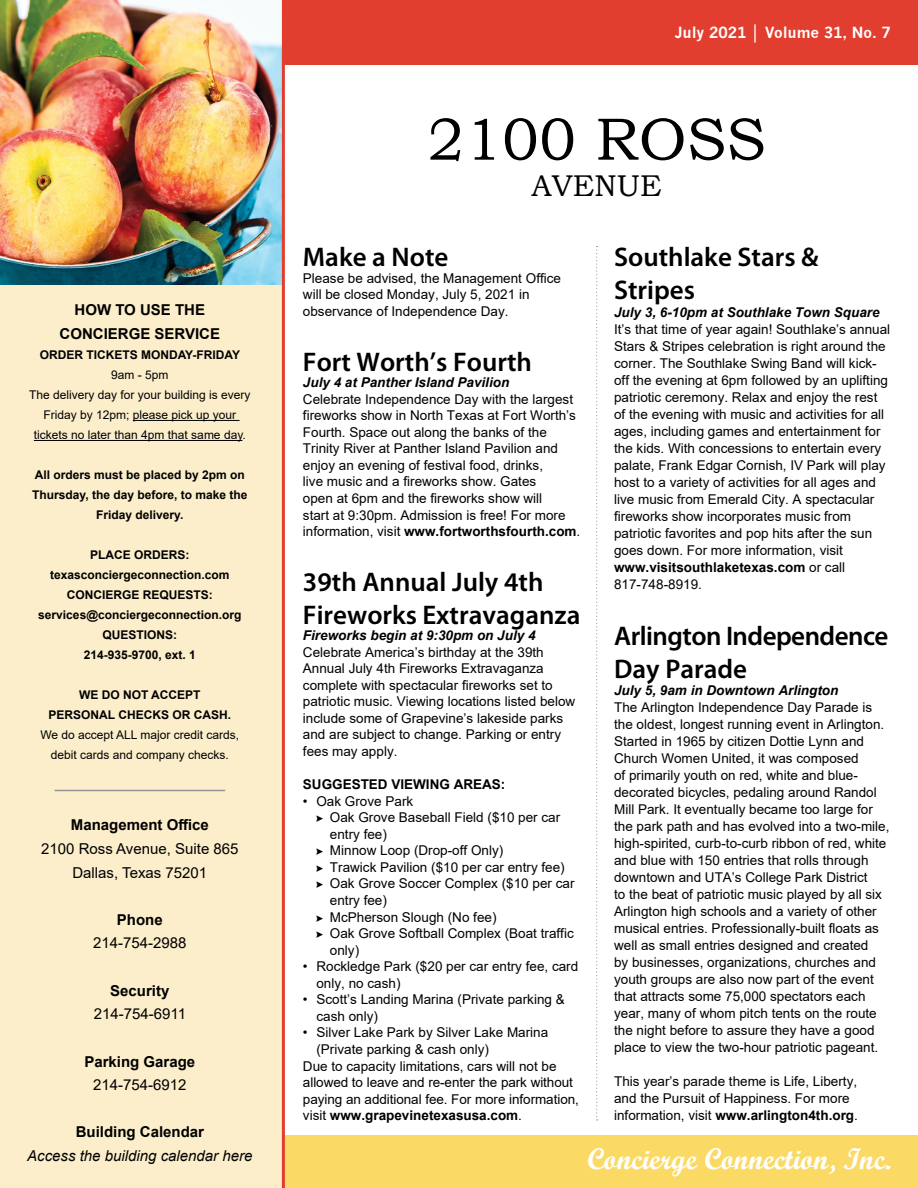
<style>
.page{position:relative;width:918px;height:1188px;background:#fff}
.page>*{position:absolute;margin:0;border:0;box-sizing:border-box;transform-origin:0 0}
.t1{font:60px "Bookman Old Style";color:#000}
.t2{font:30px "Script MT Bold";color:#fff}
.t3{font:30px "Bookman Old Style";color:#000}
.t4{font:600 27px/32.7px "Myriad Pro";color:#000}
.t5{font:600 27px/33.3px "Myriad Pro";letter-spacing:-.02em;color:#000}
.t6{font:700 15px/23.7px "Arial";color:#000;text-align:center}
.t7{font:15px/23.7px "Arial";color:#000;text-align:center}
.t8{font:italic 15px "Arial";color:#000}
.t9{font:700 15px "News Gothic";color:#fff}
.t10{font:13.5px/17px "Arial";color:#000}
.t11{font:italic 700 13.5px "Arial";color:#000}
.t12{font:700 13.5px "Arial";color:#000}
.t13{font:700 12px/20px "Arial";color:#000;text-align:center}
.t14{font:12px/20px "Arial";color:#000;text-align:center}
.s1{font-family:"Arial";font-weight:400}
.s2{font-weight:700}
.s3{font-weight:400}
</style>
<div class="page">
<div style="left:225px;top:1135px;width:693px;height:53px;background:#fbd965"></div>
<div style="left:0;top:0;width:918px;height:65px;background:#e23e30"></div>
<div style="left:0;top:0;width:283px;height:1188px;background:#fceecb"></div>
<img style="left:0;top:0;width:282px;height:284px">
<hr style="left:282px;top:0;width:3px;height:1188px;background:#e23e30">
<hr style="left:133px;top:420px;width:107px;height:1px;background:#000">
<hr style="left:34px;top:440px;width:208px;height:1px;background:#000">
<hr style="left:55px;top:790px;width:170px;height:1px;background:#939598">
<svg style="left:596px;top:246px;width:2px;height:874px"></svg>
<p class="t6" style="left:60px;top:299px;width:162px">HOW TO USE THE<br>CONCIERGE SERVICE</p>
<p class="t13" style="left:40px;top:345px;width:202px">ORDER TICKETS MONDAY-FRIDAY</p>
<p class="t14" style="left:29px;top:365px;width:223px">9am - 5pm<br>The delivery day for your building is every<br>Friday by 12pm; please pick up your tickets no later than 4pm that same day.</p>
<p class="t13" style="left:32px;top:465px;width:217px">All orders must be placed by 2pm on<br>Thursday, the day before, to make the<br>Friday delivery.</p>
<p class="t13" style="left:38px;top:545px;width:205px">PLACE ORDERS: texasconciergeconnection.com<br>CONCIERGE REQUESTS: services@conciergeconnection.org<br>QUESTIONS:<br>214-935-9700, ext. 1</p>
<p class="t13" style="left:49px;top:685px;width:184px">WE DO NOT ACCEPT<br>PERSONAL CHECKS OR CASH.</p>
<p class="t14" style="left:40px;top:725px;width:200px">We do accept ALL major credit cards, debit cards and company checks.</p>
<p class="t6" style="left:71px;top:813px;width:139px">Management Office</p>
<p class="t7" style="left:41px;top:837px;width:199px">2100 Ross Avenue, Suite 865<br>Dallas, Texas 75201</p>
<p class="t6" style="left:117px;top:908px;width:47px">Phone</p>
<p class="t7" style="left:93px;top:931px;width:95px">214-754-2988</p>
<p class="t6" style="left:110px;top:979px;width:61px">Security</p>
<p class="t7" style="left:94px;top:1002px;width:94px">214-754-6911</p>
<p class="t6" style="left:84px;top:1050px;width:112px">Parking Garage</p>
<p class="t7" style="left:93px;top:1073px;width:95px">214-754-6912</p>
<p class="t6" style="left:76px;top:1120px;width:130px">Building Calendar</p>
<p class="t8" style="left:27px;top:1146px;width:227px">Access the building calendar here</p>
<p class="t9" style="left:675px;top:24px;width:218px">July 2021 <span class="s1">│</span> Volume 31, No. 7</p>
<h1 class="t1" style="left:427px;top:100px;width:340px">2100 ROSS</h1>
<h2 class="t3" style="left:532px;top:166px;width:132px">AVENUE</h2>
<h3 class="t4" style="left:303px;top:240px;width:147px">Make a Note</h3>
<p class="t10" style="left:303px;top:270px;width:260px;line-height:16.5px">Please be advised, the Management Office will be closed Monday, July 5, 2021 in observance of Independence Day.</p>
<h3 class="t4" style="left:303px;top:345px;width:230px">Fort Worth’s Fourth</h3>
<p class="t11" style="left:303px;top:373px;width:208px">July 4 at Panther Island Pavilion</p>
<p class="t10" style="left:303px;top:391px;width:279px;line-height:16.5px">Celebrate Independence Day with the largest fireworks show in North Texas at Fort Worth’s Fourth. Space out along the banks of the Trinity River at Panther Island Pavilion and enjoy an evening of festival food, drinks,<br>live music and a fireworks show. Gates<br>open at 6pm and the fireworks show will<br>start at 9:30pm. Admission is free! For more information, visit <span class="s2">www.fortworthsfourth.com</span>.</p>
<h3 class="t4" style="left:303px;top:565px;width:279px">39th Annual July 4th<br>Fireworks Extravaganza</h3>
<p class="t11" style="left:303px;top:626px;width:234px">Fireworks begin at 9:30pm on July 4</p>
<p class="t10" style="left:303px;top:644px;width:274px;line-height:16.5px">Celebrate America’s birthday at the 39th Annual July 4th Fireworks Extravaganza complete with spectacular fireworks set to patriotic music. Viewing locations listed below include some of Grapevine’s lakeside parks and are subject to change. Parking or entry fees may apply.</p>
<p class="t12" style="left:303px;top:775px;width:204px">SUGGESTED VIEWING AREAS:</p>
<p class="t10" style="left:330px;top:793px;width:246px;line-height:16.5px;text-indent:-27px">• Oak Grove Park<br>Oak Grove Baseball Field ($10 per car entry fee)<br>Minnow Loop (Drop-off Only)<br>Trawick Pavilion ($10 per car entry fee)<br>Oak Grove Soccer Complex ($10 per car entry fee)<br>McPherson Slough (No fee)<br>Oak Grove Softball Complex (Boat traffic only)</p>
<p class="t10" style="left:316px;top:958px;width:263px;line-height:16.5px;text-indent:-14px">• Rockledge Park ($20 per car entry fee, card only, no cash)</p>
<p class="t10" style="left:316px;top:991px;width:250px;line-height:16.5px;text-indent:-14px">• Scott’s Landing Marina (Private parking &amp; cash only)</p>
<p class="t10" style="left:303px;top:1024px;width:247px">• Silver Lake Park by Silver Lake Marina</p>
<p class="t10" style="left:316px;top:1041px;width:174px">(Private parking &amp; cash only)</p>
<p class="t10" style="left:303px;top:1057px;width:255px">Due to capacity limitations, cars will not be</p>
<p class="t10" style="left:303px;top:1074px;width:272px">allowed to leave and re-enter the park without</p>
<p class="t10" style="left:303px;top:1090px;width:278px">paying an additional fee. For more information,</p>
<p class="t12" style="left:303px;top:1106px;width:221px"><span class="s3">visit</span> www.grapevinetexasusa.com<span class="s3">.</span></p>
<h3 class="t4" style="left:614px;top:240px;width:206px;line-height:33.3px">Southlake Stars &amp;<br>Stripes</h3>
<p class="t11" style="left:614px;top:303px;width:267px">July 3, 6-10pm at Southlake Town Square</p>
<p class="t10" style="left:614px;top:320px;width:278px">It’s that time of year again! Southlake’s annual Stars &amp; Stripes celebration is right around the corner. The Southlake Swing Band will kick&shy;off the evening at 6pm followed by an uplifting patriotic ceremony. Relax and enjoy the rest of the evening with music and activities for all ages, including games and entertainment for the kids. With concessions to entertain every palate, Frank Edgar Cornish, IV Park will play host to a variety of activities for all ages and live music from Emerald City. A spectacular fireworks show incorporates music from patriotic favorites and pop hits after the sun goes down. For more information, visit <span class="s2">www.visitsouthlaketexas.com</span> or call 817-748-8919.</p>
<h3 class="t5" style="left:614px;top:618px;width:276px">Arlington Independence<br>Day Parade</h3>
<p class="t11" style="left:614px;top:681px;width:226px">July 5, 9am in Downtown Arlington</p>
<p class="t10" style="left:614px;top:699px;width:277px">The Arlington Independence Day Parade is the oldest, longest running event in Arlington.<br>Started in 1965 by citizen Dottie Lynn and Church Women United, it was composed<br>of primarily youth on red, white and blue&shy;decorated bicycles, pedaling around Randol Mill Park. It eventually became too large for the park path and has evolved into a two-mile, high-spirited, curb-to-curb ribbon of red, white and blue with 150 entries that rolls through downtown and UTA’s College Park District<br>to the beat of patriotic music played by all six Arlington high schools and a variety of other musical entries. Professionally-built floats as well as small entries designed and created<br>by businesses, organizations, churches and youth groups are also now part of the event that attracts some 75,000 spectators each year, many of whom pitch tents on the route the night before to assure they have a good place to view the two-hour patriotic pageant.</p>
<p class="t10" style="left:614px;top:1073px;width:245px">This year’s parade theme is Life, Liberty, and the Pursuit of Happiness. For more information, visit <span class="s2">www.arlington4th.org</span>.</p>
<h2 class="t2" style="left:587px;top:1140px;width:305px">Concierge Connection, Inc.</h2>
</div>
